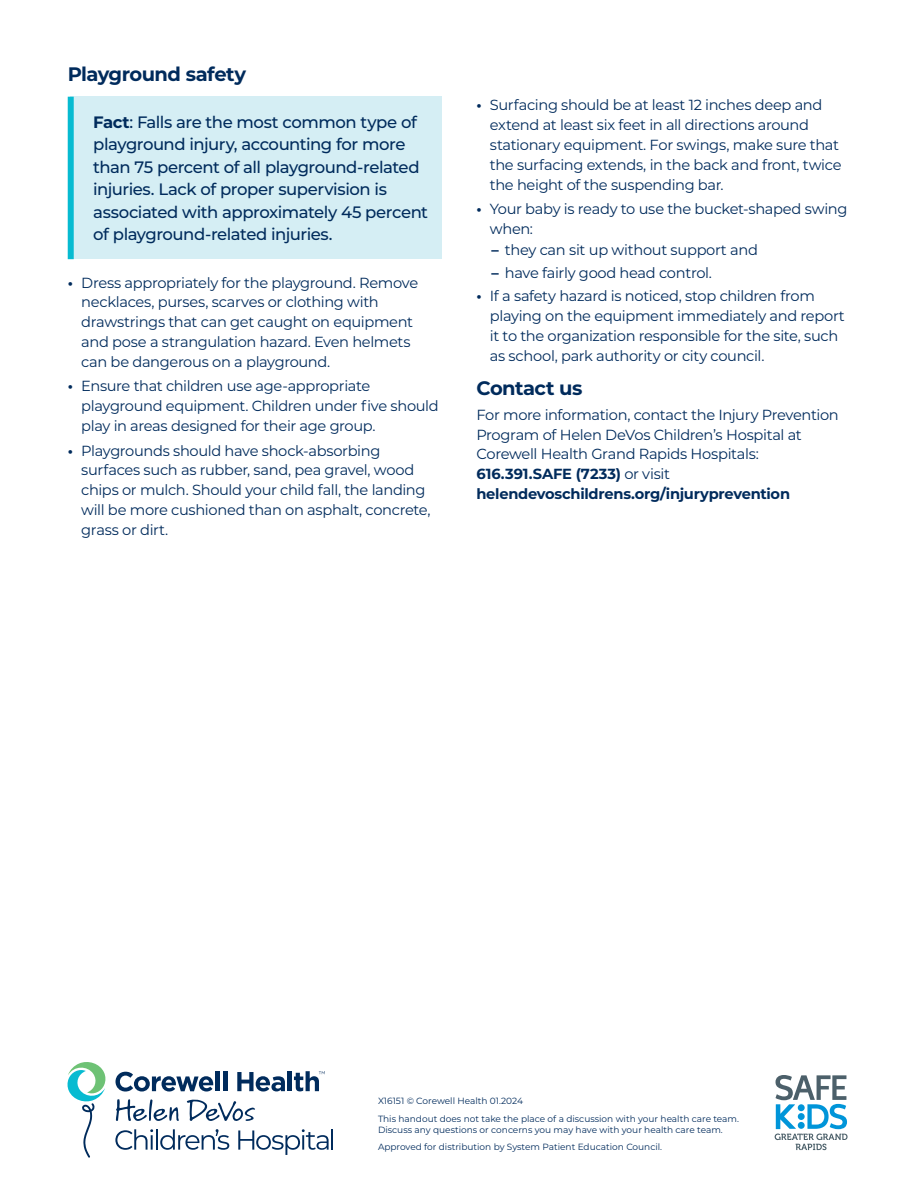
<style>
.page{position:relative;width:918px;height:1188px;background:#fff}
.page>*{position:absolute;margin:0;border:0;box-sizing:border-box;transform-origin:0 0}
.Subhead_-_No_Rule{font:700 19.5px "Montserrat";letter-spacing:-.03em;color:#002b5c}
.Text{font:500 16.5px/22.5px "Montserrat";letter-spacing:-.03em;color:#002b5c}
.t1{font:14.7px/19.8px "Montserrat";letter-spacing:-.025em;color:#002b5c}
.Job_Number{font:9px/10.8px "Montserrat";color:#002b5c}
.s1{font-weight:700}
</style>
<div class="page">
<svg style="left:116px;top:1072px;width:97px;height:20px"></svg>
<div style="left:215px;top:1071px;width:5px;height:20px;background:#002b5c"></div>
<hr style="left:223px;top:1071px;width:4px;height:20px;background:#002b5c">
<svg style="left:237px;top:1072px;width:48px;height:20px"></svg>
<hr style="left:288px;top:1071px;width:4px;height:20px;background:#002b5c">
<svg style="left:187px;top:1099px;width:68px;height:22px"></svg>
<svg style="left:116px;top:1099px;width:63px;height:22px"></svg>
<svg style="left:115px;top:1129px;width:38px;height:21px"></svg>
<hr style="left:156px;top:1129px;width:2px;height:21px;background:#002b5c">
<svg style="left:160px;top:1129px;width:69px;height:21px"></svg>
<svg style="left:238px;top:1129px;width:91px;height:26px"></svg>
<hr style="left:331px;top:1129px;width:2px;height:21px;background:#002b5c">
<svg style="left:67px;top:1062px;width:39px;height:96px"></svg>
<svg style="left:294px;top:1071px;width:31px;height:20px"></svg>
<div style="left:71px;top:97px;width:371px;height:162px;background:#d5eef4"></div>
<div style="left:68px;top:97px;width:6px;height:162px;background:#07bbd1"></div>
<svg style="left:775px;top:1075px;width:73px;height:75px"></svg>
<p class="Subhead_-_No_Rule" style="left:68px;top:60px;width:180px">Playground safety</p>
<p class="Text" style="left:93px;top:110px;width:336px"><span class="s1">Fact</span>: Falls are the most common type of playground injury, accounting for more than 75 percent of all playground-related injuries. Lack of proper supervision is associated with approximately 45 percent of playground-related injuries.</p>
<p class="t1" style="left:81px;top:272px;width:338px;text-indent:-14px"><span class="s1">•</span> Dress appropriately for the playground. Remove necklaces, purses, scarves or clothing with drawstrings that can get caught on equipment and pose a strangulation hazard. Even helmets can be dangerous on a playground.</p>
<p class="t1" style="left:81px;top:376px;width:359px;text-indent:-14px"><span class="s1">•</span> Ensure that children use age-appropriate playground equipment. Children under five should play in areas designed for their age group.</p>
<p class="t1" style="left:81px;top:440px;width:351px;text-indent:-14px"><span class="s1">•</span> Playgrounds should have shock-absorbing surfaces such as rubber, sand, pea gravel, wood chips or mulch. Should your child fall, the landing will be more cushioned than on asphalt, concrete, grass or dirt.</p>
<p class="t1" style="left:490px;top:94px;width:353px;text-indent:-14px"><span class="s1">•</span> Surfacing should be at least 12 inches deep and extend at least six feet in all directions around stationary equipment. For swings, make sure that the surfacing extends, in the back and front, twice the height of the suspending bar.</p>
<p class="t1" style="left:490px;top:198px;width:359px;text-indent:-14px"><span class="s1">•</span> Your baby is ready to use the bucket-shaped swing when:</p>
<p class="t1" style="left:491px;top:240px;width:268px"><span class="s1">–</span> they can sit up without support and</p>
<p class="t1" style="left:491px;top:262px;width:222px"><span class="s1">–</span> have fairly good head control.</p>
<p class="t1" style="left:490px;top:286px;width:357px;text-indent:-14px"><span class="s1">•</span> If a safety hazard is noticed, stop children from playing on the equipment immediately and report it to the organization responsible for the site, such as school, park authority or city council.</p>
<p class="Subhead_-_No_Rule" style="left:476px;top:374px;width:108px">Contact us</p>
<p class="t1" style="left:476px;top:404px;width:364px">For more information, contact the Injury Prevention Program of Helen DeVos Children’s Hospital at Corewell Health Grand Rapids Hospitals:<br><span class="s1">616.391.SAFE (7233)</span> or visit <span class="s1">helendevoschildrens.org/injuryprevention</span></p>
<p class="Job_Number" style="left:378px;top:1095px;width:146px">X16151 © Corewell Health 01.2024</p>
<p class="Job_Number" style="left:378px;top:1113px;width:363px">This handout does not take the place of a discussion with your health care team.<br>Discuss any questions or concerns you may have with your health care team.</p>
<p class="Job_Number" style="left:378px;top:1141px;width:286px">Approved for distribution by System Patient Education Council.</p>
</div>
